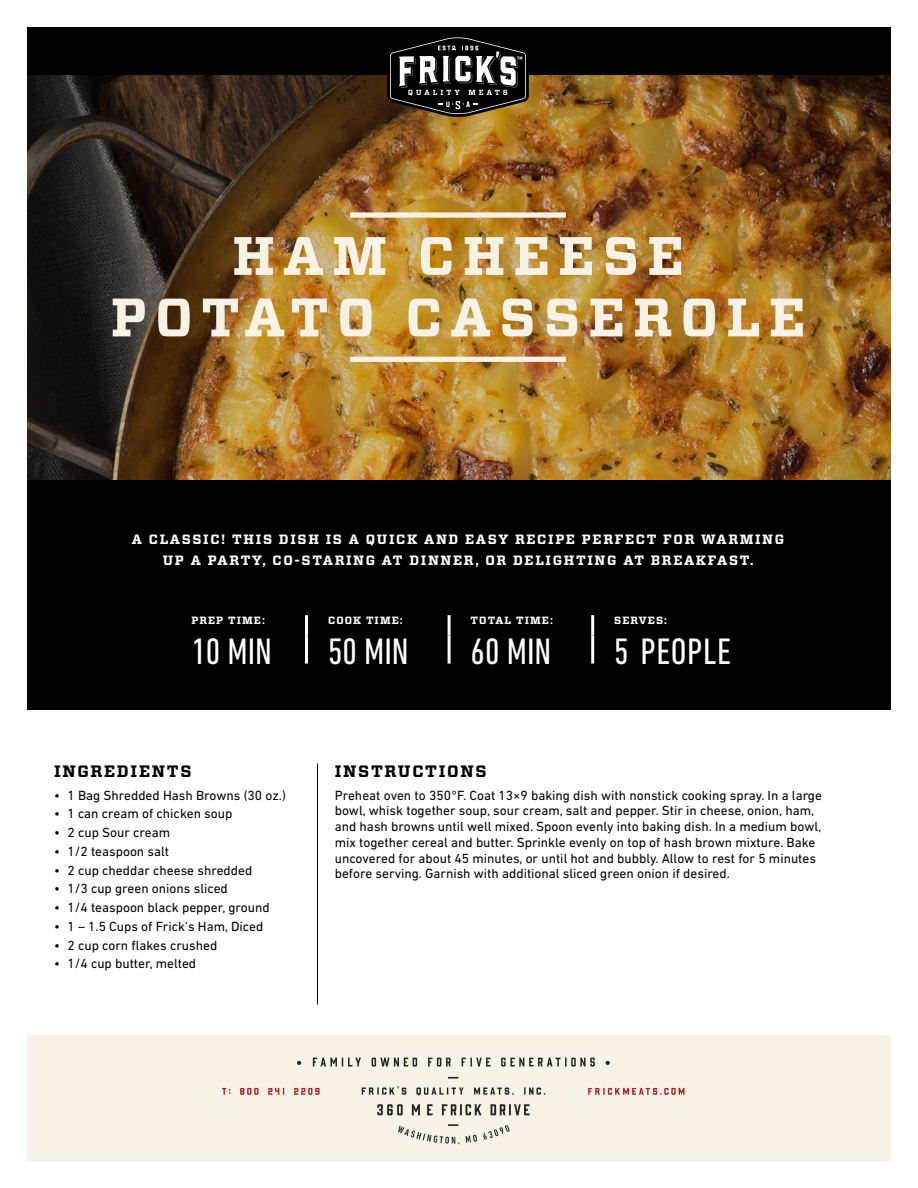
<style>
.page{position:relative;width:918px;height:1188px;background:#fff}
.page>*{position:absolute;margin:0;border:0;box-sizing:border-box;transform-origin:0 0}
.t1{font:700 54px/61.5px "Vitesse";letter-spacing:.15em;color:#f6f3e6;text-align:center}
.t2{font:condensed 37.5px "DIN Next LT Pro";color:#fff}
.t3{font:700 16.5px "Vitesse";letter-spacing:.1em;color:#000}
.t4{font:13.5px/15.8px "DIN Next LT Pro";color:#000}
.t5{font:700 13.5px/21px "Vitesse";letter-spacing:.12em;color:#fff;text-align:center}
.t6{font:700 10.5px "Vitesse";letter-spacing:.1em;color:#fff}
</style>
<div class="page">
<div style="left:27px;top:1035px;width:864px;height:126px;background:#f6f3e6"></div>
<svg style="left:361px;top:1086px;width:46px;height:9px"></svg>
<svg style="left:524px;top:1088px;width:21px;height:7px"></svg>
<svg style="left:416px;top:1088px;width:48px;height:7px"></svg>
<svg style="left:474px;top:1087px;width:40px;height:8px"></svg>
<svg style="left:313px;top:1058px;width:48px;height:8px"></svg>
<svg style="left:372px;top:1058px;width:45px;height:8px"></svg>
<svg style="left:428px;top:1058px;width:23px;height:8px"></svg>
<svg style="left:461px;top:1058px;width:30px;height:8px"></svg>
<svg style="left:501px;top:1058px;width:94px;height:8px"></svg>
<svg style="left:297px;top:1061px;width:4px;height:4px"></svg>
<svg style="left:606px;top:1061px;width:4px;height:4px"></svg>
<svg style="left:377px;top:1104px;width:26px;height:11px"></svg>
<svg style="left:412px;top:1104px;width:8px;height:11px"></svg>
<svg style="left:427px;top:1104px;width:6px;height:11px"></svg>
<svg style="left:442px;top:1104px;width:40px;height:11px"></svg>
<svg style="left:490px;top:1104px;width:40px;height:11px"></svg>
<svg style="left:466px;top:1135px;width:11px;height:8px"></svg>
<svg style="left:483px;top:1125px;width:27px;height:15px"></svg>
<svg style="left:398px;top:1124px;width:61px;height:21px"></svg>
<svg style="left:448px;top:1077px;width:10px;height:2px"></svg>
<svg style="left:222px;top:1088px;width:8px;height:7px"></svg>
<svg style="left:240px;top:1088px;width:19px;height:7px"></svg>
<svg style="left:268px;top:1088px;width:16px;height:7px"></svg>
<svg style="left:294px;top:1088px;width:26px;height:7px"></svg>
<svg style="left:588px;top:1088px;width:97px;height:7px"></svg>
<img style="left:27px;top:27px;width:864px;height:683px">
<svg style="left:387px;top:35px;width:142px;height:82px"></svg>
<hr style="left:317px;top:764px;width:1px;height:240px;background:#000">
<div style="left:350px;top:212px;width:216px;height:6px;background:#f6f3e6"></div>
<div style="left:350px;top:357px;width:216px;height:5px;background:#f6f3e6"></div>
<hr style="left:305px;top:615px;width:3px;height:20px;background:#fff">
<hr style="left:448px;top:615px;width:3px;height:20px;background:#fff">
<hr style="left:591px;top:615px;width:3px;height:20px;background:#fff">
<hr style="left:305px;top:635px;width:3px;height:29px;background:#fff">
<hr style="left:448px;top:635px;width:3px;height:29px;background:#fff">
<hr style="left:591px;top:635px;width:3px;height:29px;background:#fff">
<h1 class="t1" style="left:111px;top:226px;width:696px">HAM CHEESE<br>POTATO CASSEROLE</h1>
<p class="t5" style="left:132px;top:529px;width:654px">A CLASSIC! THIS DISH IS A QUICK AND EASY RECIPE PERFECT FOR WARMING<br>UP A PARTY, CO-STARING AT DINNER, OR DELIGHTING AT BREAKFAST.</p>
<p class="t6" style="left:191px;top:613px;width:75px">PREP TIME:</p>
<p class="t6" style="left:328px;top:613px;width:76px">COOK TIME:</p>
<p class="t6" style="left:471px;top:613px;width:84px">TOTAL TIME:</p>
<p class="t6" style="left:614px;top:613px;width:54px">SERVES:</p>
<h2 class="t2" style="left:191px;top:630px;width:82px">10 MIN</h2>
<h2 class="t2" style="left:328px;top:630px;width:82px">50 MIN</h2>
<h2 class="t2" style="left:471px;top:630px;width:82px">60 MIN</h2>
<h2 class="t2" style="left:614px;top:630px;width:118px">5 PEOPLE</h2>
<p class="t3" style="left:54px;top:760px;width:139px">INGREDIENTS</p>
<p class="t3" style="left:335px;top:760px;width:153px">INSTRUCTIONS</p>
<p class="t4" style="left:335px;top:787px;width:489px">Preheat oven to 350°F. Coat 13×9 baking dish with nonstick cooking spray. In a large bowl, whisk together soup, sour cream, salt and pepper. Stir in cheese, onion, ham, and hash browns until well mixed. Spoon evenly into baking dish. In a medium bowl, mix together cereal and butter. Sprinkle evenly on top of hash brown mixture. Bake uncovered for about 45 minutes, or until hot and bubbly. Allow to rest for 5 minutes before serving. Garnish with additional sliced green onion if desired.</p>
<p class="t4" style="left:54px;top:787px;width:233px">• 1 Bag Shredded Hash Browns (30 oz.)</p>
<p class="t4" style="left:54px;top:806px;width:180px">• 1 can cream of chicken soup</p>
<p class="t4" style="left:54px;top:825px;width:118px">• 2 cup Sour cream</p>
<p class="t4" style="left:54px;top:843px;width:117px">• 1/2 teaspoon salt</p>
<p class="t4" style="left:54px;top:862px;width:200px">• 2 cup cheddar cheese shredded</p>
<p class="t4" style="left:54px;top:881px;width:175px">• 1/3 cup green onions sliced</p>
<p class="t4" style="left:54px;top:900px;width:217px">• 1/4 teaspoon black pepper, ground</p>
<p class="t4" style="left:54px;top:918px;width:211px">• 1 – 1.5 Cups of Frick’s Ham, Diced</p>
<p class="t4" style="left:54px;top:937px;width:165px">• 2 cup corn flakes crushed</p>
<p class="t4" style="left:54px;top:956px;width:144px">• 1/4 cup butter, melted</p>
</div>
